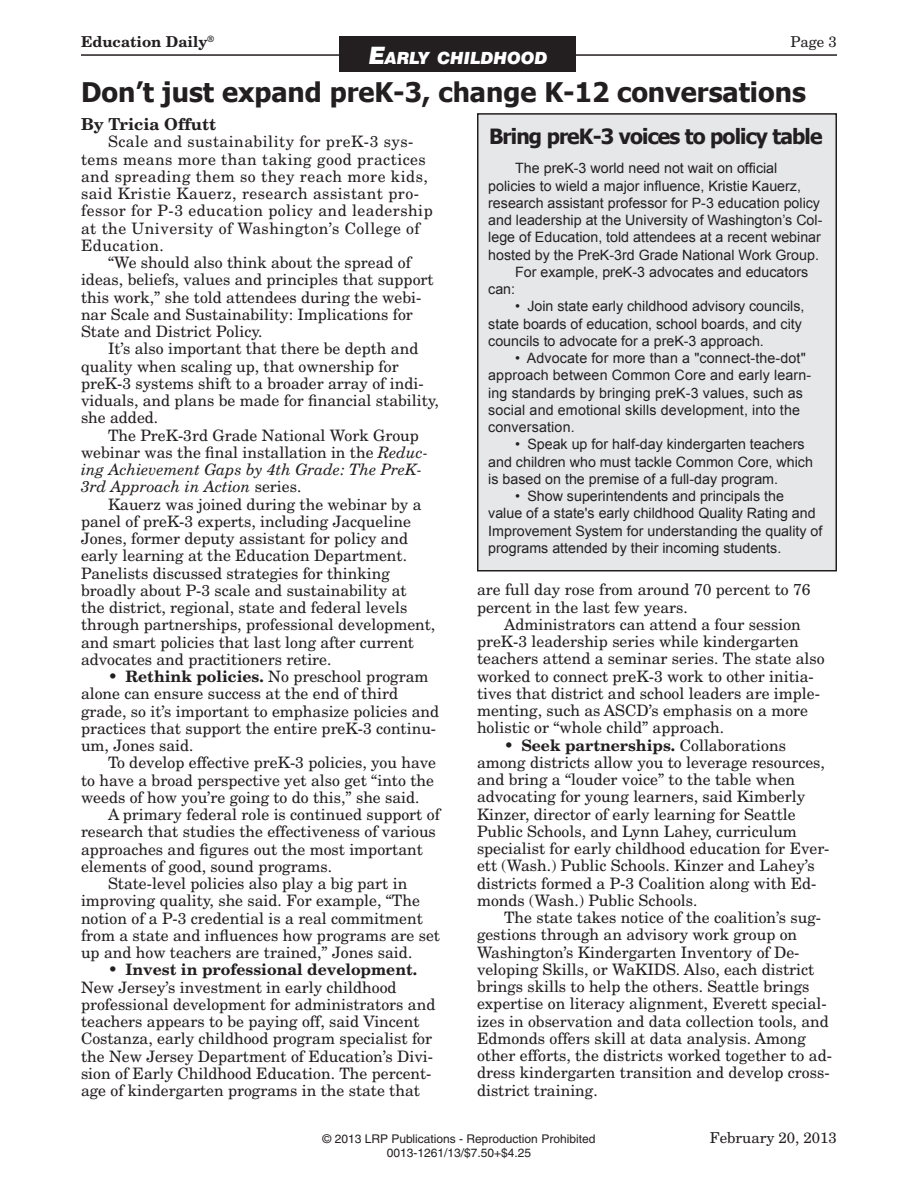
<style>
.page{position:relative;width:918px;height:1188px;background:#fff}
.page>*{position:absolute;margin:0;border:0;box-sizing:border-box;transform-origin:0 0}
.ha{font:700 27px "Tahoma";color:#231f20}
.boxh{font:700 21px "Tahoma";letter-spacing:-.04em;color:#231f20}
.t1{font:italic 900 16.8px "Swiss 721 BT";color:#fff}
.au{font:700 16.5px "New Century Schlbk";color:#231f20}
.text{font:15.75px/17.2px "New Century Schlbk";color:#231f20}
.text-2{font:15.75px/17.2px "New Century Schlbk";letter-spacing:.03em;color:#231f20}
.t2{font:15px "New Century Schlbk";color:#231f20}
.t3{font:700 15px "New Century Schlbk";color:#231f20}
.box{font:14.25px/17.2px "Arial";color:#231f20}
.t4{font:12px "Helvetica";color:#231f20}
.s1{font-size:24px}
.s2{font-style:italic}
.s3{font-weight:700}
</style>
<div class="page">
<hr style="left:81px;top:54px;width:756px;height:2px;background:#231f20">
<div style="left:478px;top:114px;width:358px;height:457px;background:#e6e7e9"></div>
<div style="left:477px;top:113px;width:360px;height:459px;border:2px solid #231f20"></div>
<div style="left:340px;top:37px;width:236px;height:35px;background:#231f20"></div>
<p class="t3" style="left:81px;top:32px;width:135px">Education Daily<sup>®</sup></p>
<p class="t2" style="left:791px;top:32px;width:35px">Page</p>
<p class="t1" style="left:369px;top:48px;width:180px"><span class="s1">E</span>ARLY CHILDHOOD</p>
<p class="ha" style="left:81px;top:73px;width:726px">Don’t just expand preK-3, change K-12 conversations</p>
<p class="au" style="left:81px;top:114px;width:137px">By Tricia Offutt</p>
<p class="text-2" style="left:81px;top:135px;width:353px;text-indent:27px">Scale and sustainability for preK-3 sys&shy;tems means more than taking good practices and spreading them so they reach more kids, said Kristie Kauerz, research assistant pro&shy;fessor for P-3 education policy and leadership at the University of Washington’s College of Education.</p>
<p class="text" style="left:81px;top:256px;width:354px;text-indent:27px">“We should also think about the spread of ideas, beliefs, values and principles that support this work,” she told attendees during the webi&shy;nar Scale and Sustainability: Implications for State and District Policy.</p>
<p class="text" style="left:81px;top:342px;width:359px;text-indent:27px">It’s also important that there be depth and quality when scaling up, that ownership for preK-3 systems shift to a broader array of indi&shy;viduals, and plans be made for financial stability, she added.</p>
<p class="text" style="left:81px;top:428px;width:349px;text-indent:27px">The PreK-3rd Grade National Work Group webinar was the final installation in the <span class="s2">Reduc&shy;ing Achievement Gaps by 4th Grade: The PreK-3rd Approach in Action</span> series.</p>
<p class="text" style="left:81px;top:497px;width:356px;text-indent:27px">Kauerz was joined during the webinar by a panel of preK-3 experts, including Jacqueline Jones, former deputy assistant for policy and early learning at the Education Department.<br>Panelists discussed strategies for thinking broadly about P-3 scale and sustainability at<br>the district, regional, state and federal levels through partnerships, professional development, and smart policies that last long after current advocates and practitioners retire.</p>
<p class="text" style="left:81px;top:670px;width:360px;text-indent:27px">• <span class="s3">Rethink policies.</span> No preschool program alone can ensure success at the end of third grade, so it’s important to emphasize policies and practices that support the entire preK-3 continu&shy;um, Jones said.</p>
<p class="text" style="left:81px;top:756px;width:357px;text-indent:27px">To develop effective preK-3 policies, you have to have a broad perspective yet also get “into the weeds of how you’re going to do this,” she said.</p>
<p class="text" style="left:81px;top:808px;width:360px;text-indent:27px">A primary federal role is continued support of research that studies the effectiveness of various approaches and figures out the most important elements of good, sound programs.</p>
<p class="text" style="left:81px;top:877px;width:361px;text-indent:27px">State-level policies also play a big part in improving quality, she said. For example, “The notion of a P-3 credential is a real commitment from a state and influences how programs are set up and how teachers are trained,” Jones said.</p>
<p class="text" style="left:81px;top:963px;width:356px;text-indent:27px">• <span class="s3">Invest in professional development.<br></span>New Jersey’s investment in early childhood professional development for administrators and teachers appears to be paying off, said Vincent Costanza, early childhood program specialist for the New Jersey Department of Education’s Divi&shy;sion of Early Childhood Education. The percent&shy;age of kindergarten programs in the state that</p>
<p class="boxh" style="left:489px;top:122px;width:335px">Bring preK-3 voices to policy table</p>
<p class="box" style="left:488px;top:160px;width:336px;text-indent:27px">The preK-3 world need not wait on official policies to wield a major influence, Kristie Kauerz, research assistant professor for P-3 education policy and leadership at the University of Washington’s Col&shy;lege of Education, told attendees at a recent webinar hosted by the PreK-3rd Grade National Work Group.</p>
<p class="box" style="left:515px;top:264px;width:295px">For example, preK-3 advocates and educators</p>
<p class="box" style="left:488px;top:281px;width:28px">can:</p>
<p class="box" style="left:488px;top:298px;width:318px;text-indent:27px">• Join state early childhood advisory councils, state boards of education, school boards, and city councils to advocate for a preK-3 approach.</p>
<p class="box" style="left:488px;top:350px;width:325px;text-indent:27px">• Advocate for more than a "connect-the-dot" approach between Common Core and early learn&shy;ing standards by bringing preK-3 values, such as social and emotional skills development, into the conversation.</p>
<p class="box" style="left:488px;top:436px;width:326px;text-indent:27px">• Speak up for half-day kindergarten teachers and children who must tackle Common Core, which is based on the premise of a full-day program.</p>
<p class="box" style="left:488px;top:488px;width:336px;text-indent:27px">• Show superintendents and principals the<br>value of a state's early childhood Quality Rating and Improvement System for understanding the quality of programs attended by their incoming students.</p>
<p class="text" style="left:477px;top:583px;width:335px">are full day rose from around 70 percent to 76 percent in the last few years.</p>
<p class="text" style="left:477px;top:617px;width:349px;text-indent:27px">Administrators can attend a four session preK-3 leadership series while kindergarten teachers attend a seminar series. The state also worked to connect preK-3 work to other initia&shy;tives that district and school leaders are imple&shy;menting, such as ASCD’s emphasis on a more holistic or “whole child” approach.</p>
<p class="text" style="left:477px;top:738px;width:354px;text-indent:27px">• <span class="s3">Seek partnerships.</span> Collaborations among districts allow you to leverage resources, and bring a “louder voice” to the table when advocating for young learners, said Kimberly Kinzer, director of early learning for Seattle Public Schools, and Lynn Lahey, curriculum specialist for early childhood education for Ever&shy;ett (Wash.) Public Schools. Kinzer and Lahey’s districts formed a P-3 Coalition along with Ed&shy;monds (Wash.) Public Schools.</p>
<p class="text" style="left:477px;top:910px;width:356px;text-indent:27px">The state takes notice of the coalition’s sug&shy;gestions through an advisory work group on Washington’s Kindergarten Inventory of De&shy;veloping Skills, or WaKIDS. Also, each district brings skills to help the others. Seattle brings expertise on literacy alignment, Everett special&shy;izes in observation and data collection tools, and Edmonds offers skill at data analysis. Among other efforts, the districts worked together to ad&shy;dress kindergarten transition and develop cross&shy;district training.</p>
<p class="t4" style="left:323px;top:1132px;width:274px">© 2013 LRP Publications - Reproduction Prohibited</p>
<p class="t4" style="left:387px;top:1146px;width:146px">0013-1261/13/$7.50+$4.25</p>
<p class="t2" style="left:710px;top:1129px;width:129px">February 20, 2013</p>
</div>
